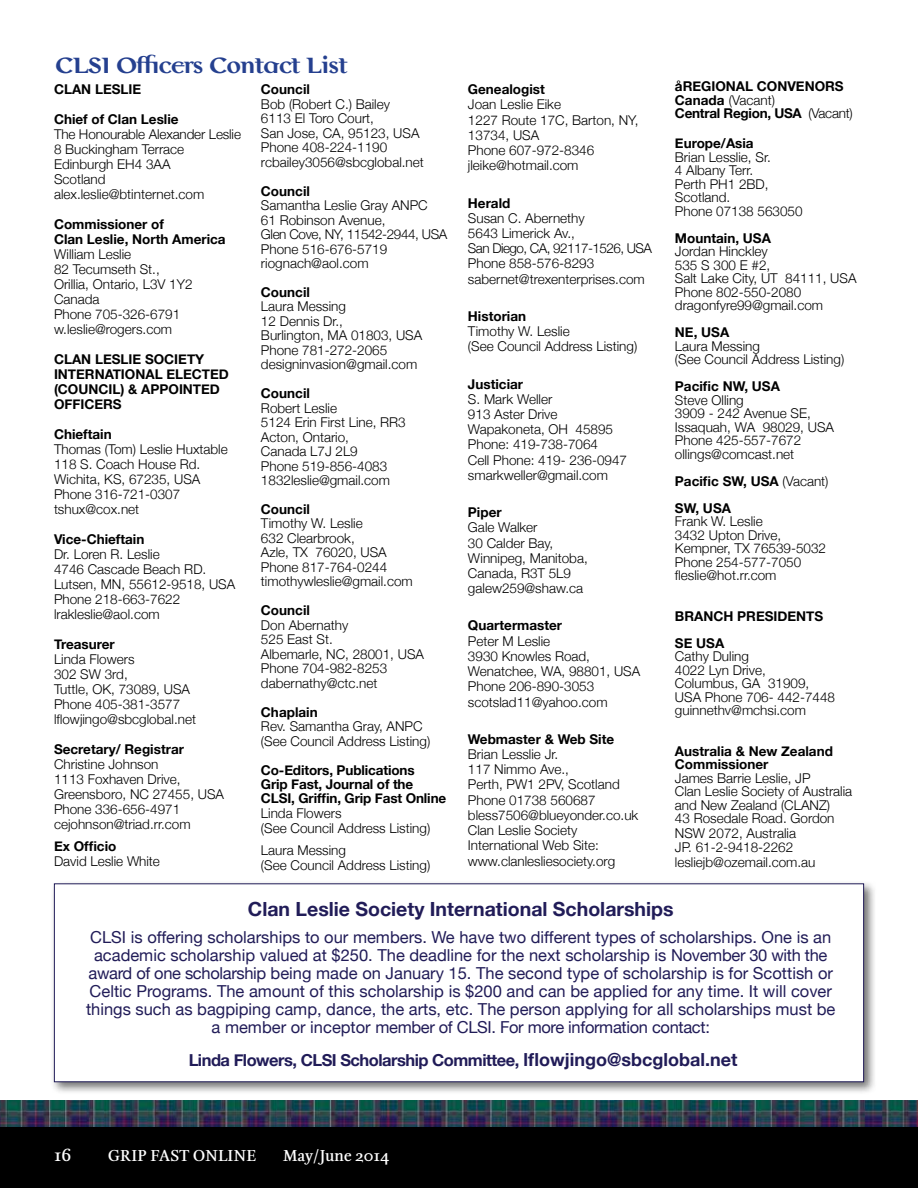
<style>
.page{position:relative;width:918px;height:1188px;background:#fff}
.page>*{position:absolute;margin:0;border:0;box-sizing:border-box;transform-origin:0 0}
.t1{font:700 27px "Colmcille MT Std";letter-spacing:-.04em;color:#25408f}
.t2{font:700 19.5px "Helvetica Neue";color:#211c58}
.t3{font:700 18px "Esta";color:#fff}
.t4{font:16.5px/18px "Helvetica Neue";color:#211c58;text-align:center}
.t5{font:700 16.5px "Helvetica Neue";letter-spacing:-.03em;color:#211c58}
.t6{font:700 16.5px "Esta";letter-spacing:.02em;color:#fff}
.t7{font:700 16.5px "Esta";color:#fff}
.t8{font:300 13.5px/15.3px "Helvetica Neue";color:#000}
.t9{font:700 13.5px/15px "Helvetica Neue";color:#000}
.s1{font-weight:300}
.s2{font-size:18px}
</style>
<div class="page">
<img style="left:0;top:1101px;width:918px;height:23px">
<div style="left:0;top:1124px;width:918px;height:64px;background:#000;opacity:.75"></div>
<div style="left:0;top:1128px;width:918px;height:60px;background:#000"></div>
<div style="left:51px;top:880px;width:826px;height:215px;background:#000;opacity:.55"></div>
<div style="left:54px;top:883px;width:810px;height:199px;background:#fff;border:1px solid #211c58"></div>
<h1 class="t1" style="left:54px;top:52px;width:295px">CLSI Officers Contact List</h1>
<p class="t9" style="left:54px;top:82px;width:89px">CLAN LESLIE</p>
<p class="t9" style="left:54px;top:112px;width:126px">Chief of Clan Leslie</p>
<p class="t8" style="left:54px;top:127px;width:189px">The Honourable Alexander Leslie<br>8 Buckingham Terrace<br>Edinburgh EH4 3AA<br>Scotland alex.leslie@btinternet.com</p>
<p class="t9" style="left:54px;top:217px;width:173px">Commissioner of<br>Clan Leslie, North America</p>
<p class="t8" style="left:54px;top:247px;width:140px">William Leslie<br>82 Tecumseth St.,<br>Orillia, Ontario, L3V 1Y2<br>Canada<br>Phone 705-326-6791 w.leslie@rogers.com</p>
<p class="t9" style="left:54px;top:352px;width:176px">CLAN LESLIE SOCIETY<br>INTERNATIONAL ELECTED (COUNCIL) &amp; APPOINTED<br>OFFICERS</p>
<p class="t9" style="left:54px;top:427px;width:59px">Chieftain</p>
<p class="t8" style="left:54px;top:442px;width:175px">Thomas (Tom) Leslie Huxtable<br>118 S. Coach House Rd.<br>Wichita, KS, 67235, USA<br>Phone 316-721-0307 tshux@cox.net</p>
<p class="t9" style="left:54px;top:532px;width:92px">Vice-Chieftain</p>
<p class="t8" style="left:54px;top:547px;width:183px">Dr. Loren R. Leslie<br>4746 Cascade Beach RD.<br>Lutsen, MN, 55612-9518, USA<br>Phone 218-663-7622 lrakleslie@aol.com</p>
<p class="t9" style="left:54px;top:637px;width:62px">Treasurer</p>
<p class="t8" style="left:54px;top:652px;width:144px">Linda Flowers<br>302 SW 3rd,<br>Tuttle, OK, 73089, USA<br>Phone 405-381-3577 lflowjingo@sbcglobal.net</p>
<p class="t9" style="left:54px;top:742px;width:132px">Secretary/ Registrar</p>
<p class="t8" style="left:54px;top:757px;width:172px">Christine Johnson<br>1113 Foxhaven Drive,<br>Greensboro, NC 27455, USA<br>Phone 336-656-4971 cejohnson@triad.rr.com</p>
<p class="t9" style="left:54px;top:838px;width:64px">Ex Officio</p>
<p class="t8" style="left:54px;top:853px;width:108px">David Leslie White</p>
<p class="t9" style="left:261px;top:82px;width:50px">Council</p>
<p class="t8" style="left:261px;top:97px;width:164px;line-height:14.4px">Bob (Robert C.) Bailey<br>6113 El Toro Court,<br>San Jose, CA, 95123, USA<br>Phone 408-224-1190 rcbailey3056@sbcglobal.net</p>
<p class="t9" style="left:261px;top:183px;width:50px">Council</p>
<p class="t8" style="left:261px;top:198px;width:188px;line-height:14.4px">Samantha Leslie Gray ANPC<br>61 Robinson Avenue,<br>Glen Cove, NY, 11542-2944, USA<br>Phone 516-676-5719 riognach@aol.com</p>
<p class="t9" style="left:261px;top:284px;width:50px">Council</p>
<p class="t8" style="left:261px;top:299px;width:163px;line-height:14.4px">Laura Messing<br>12 Dennis Dr.,<br>Burlington, MA 01803, USA<br>Phone 781-272-2065 designinvasion@gmail.com</p>
<p class="t9" style="left:261px;top:386px;width:50px">Council</p>
<p class="t8" style="left:261px;top:400px;width:146px;line-height:14.4px">Robert Leslie<br>5124 Erin First Line, RR3<br>Acton, Ontario,<br>Canada L7J 2L9<br>Phone 519-856-4083<br>1832leslie@gmail.com</p>
<p class="t9" style="left:261px;top:501px;width:50px">Council</p>
<p class="t8" style="left:261px;top:516px;width:153px;line-height:14.4px">Timothy W. Leslie<br>632 Clearbrook,<br>Azle, TX 76020, USA<br>Phone 817-764-0244 timothywleslie@gmail.com</p>
<p class="t9" style="left:261px;top:603px;width:50px">Council</p>
<p class="t8" style="left:261px;top:618px;width:165px;line-height:14.4px">Don Abernathy<br>525 East St.<br>Albemarle, NC, 28001, USA<br>Phone 704-982-8253 dabernathy@ctc.net</p>
<p class="t9" style="left:261px;top:704px;width:58px">Chaplain</p>
<p class="t8" style="left:261px;top:719px;width:171px;line-height:14.4px">Rev. Samantha Gray, ANPC (See Council Address Listing)</p>
<p class="t9" style="left:261px;top:762px;width:187px;line-height:14.4px">Co-Editors, Publications<br>Grip Fast, Journal of the<br>CLSI, Griffin, Grip Fast Online</p>
<p class="t8" style="left:261px;top:805px;width:171px">Linda Flowers<br>(See Council Address Listing)</p>
<p class="t8" style="left:261px;top:842px;width:171px">Laura Messing<br>(See Council Address Listing)</p>
<p class="t9" style="left:468px;top:82px;width:78px">Genealogist</p>
<p class="t8" style="left:468px;top:97px;width:172px">Joan Leslie Eike<br>1227 Route 17C, Barton, NY,<br>13734, USA<br>Phone 607-972-8346 jleike@hotmail.com</p>
<p class="t9" style="left:468px;top:195px;width:44px">Herald</p>
<p class="t8" style="left:468px;top:210px;width:185px">Susan C. Abernethy<br>5643 Limerick Av.,<br>San Diego, CA, 92117-1526, USA<br>Phone 858-576-8293 sabernet@trexenterprises.com</p>
<p class="t9" style="left:468px;top:308px;width:60px">Historian</p>
<p class="t8" style="left:468px;top:323px;width:171px">Timothy W. Leslie<br>(See Council Address Listing)</p>
<p class="t9" style="left:468px;top:376px;width:57px">Justiciar</p>
<p class="t8" style="left:468px;top:391px;width:161px">S. Mark Weller<br>913 Aster Drive<br>Wapakoneta, OH 45895<br>Phone: 419-738-7064<br>Cell Phone: 419- 236-0947 smarkweller@gmail.com</p>
<p class="t9" style="left:468px;top:504px;width:35px">Piper</p>
<p class="t8" style="left:468px;top:520px;width:121px">Gale Walker<br>30 Calder Bay,<br>Winnipeg, Manitoba,<br>Canada, R3T 5L9 galew259@shaw.ca</p>
<p class="t9" style="left:468px;top:618px;width:96px">Quartermaster</p>
<p class="t8" style="left:468px;top:633px;width:174px">Peter M Leslie<br>3930 Knowles Road,<br>Wenatchee, WA, 98801, USA<br>Phone 206-890-3053 scotslad11@yahoo.com</p>
<p class="t9" style="left:468px;top:731px;width:148px">Webmaster &amp; Web Site</p>
<p class="t8" style="left:468px;top:746px;width:172px">Brian Lesslie Jr.<br>117 Nimmo Ave.,<br>Perth, PW1 2PV, Scotland<br>Phone 01738 560687 bless7506@blueyonder.co.uk<br>Clan Leslie Society<br>International Web Site: www.clanlesliesociety.org</p>
<p class="t9" style="left:675px;top:79px;width:179px;line-height:13.5px">åREGIONAL CONVENORS<br>Canada <span class="s1">(Vacant)<br></span>Central Region, USA <span class="s1">(Vacant)</span></p>
<p class="t9" style="left:675px;top:136px;width:80px">Europe/Asia</p>
<p class="t8" style="left:675px;top:150px;width:129px;line-height:13.5px">Brian Lesslie, Sr.<br>4 Albany Terr.<br>Perth PH1 2BD,<br>Scotland.<br>Phone 07138 563050</p>
<p class="t9" style="left:675px;top:230px;width:98px">Mountain, USA</p>
<p class="t8" style="left:675px;top:244px;width:183px;line-height:13.5px">Jordan Hinckley<br>535 S 300 E #2,<br>Salt Lake City, UT 84111, USA<br>Phone 802-550-2080 dragonfyre99@gmail.com</p>
<p class="t9" style="left:675px;top:325px;width:56px">NE, USA</p>
<p class="t8" style="left:675px;top:339px;width:171px;line-height:13.5px">Laura Messing<br>(See Council Address Listing)</p>
<p class="t9" style="left:675px;top:379px;width:107px">Pacific NW, USA</p>
<p class="t8" style="left:675px;top:393px;width:161px;line-height:13.5px">Steve Olling<br>3909 - 242 Avenue SE,<br>Issaquah, WA 98029, USA<br>Phone 425-557-7672 ollings@comcast.net</p>
<p class="t9" style="left:675px;top:467px;width:155px;line-height:27px">Pacific SW, USA <span class="s1">(Vacant)<br></span>SW, USA</p>
<p class="t8" style="left:675px;top:514px;width:153px;line-height:13.5px">Frank W. Leslie<br>3432 Upton Drive,<br>Kempner, TX 76539-5032<br>Phone 254-577-7050 fleslie@hot.rr.com</p>
<p class="t9" style="left:675px;top:602px;width:150px;line-height:27px">BRANCH PRESIDENTS<br>SE USA</p>
<p class="t8" style="left:675px;top:649px;width:162px;line-height:13.5px">Cathy Duling<br>4022 Lyn Drive,<br>Columbus, GA 31909,<br>USA Phone 706- 442-7448 guinnethv@mchsi.com</p>
<p class="t9" style="left:675px;top:744px;width:159px;line-height:13.5px">Australia &amp; New Zealand<br>Commissioner</p>
<p class="t8" style="left:675px;top:771px;width:179px;line-height:14.1px">James Barrie Leslie, JP<br>Clan Leslie Society of Australia and New Zealand (CLANZ)<br>43 Rosedale Road. Gordon<br>NSW 2072, Australia<br>JP. 61-2-9418-2262 lesliejb@ozemail.com.au</p>
<h2 class="t2" style="left:248px;top:897px;width:427px">Clan Leslie Society International Scholarships</h2>
<p class="t4" style="left:86px;top:928px;width:751px">CLSI is offering scholarships to our members. We have two different types of scholarships. One is an academic scholarship valued at $250. The deadline for the next scholarship is November 30 with the award of one scholarship being made on January 15. The second type of scholarship is for Scottish or Celtic Programs. The amount of this scholarship is $200 and can be applied for any time. It will cover things such as bagpiping camp, dance, the arts, etc. The person applying for all scholarships must be a member or inceptor member of CLSI. For more information contact:</p>
<p class="t5" style="left:189px;top:1050px;width:550px">Linda Flowers, CLSI Scholarship Committee, <span class="s2">lflowjingo@sbcglobal.net</span></p>
<h3 class="t3" style="left:54px;top:1144px;width:19px">16</h3>
<p class="t6" style="left:108px;top:1146px;width:150px">GRIP FAST ONLINE</p>
<p class="t7" style="left:283px;top:1146px;width:107px">May/June 2014</p>
</div>
